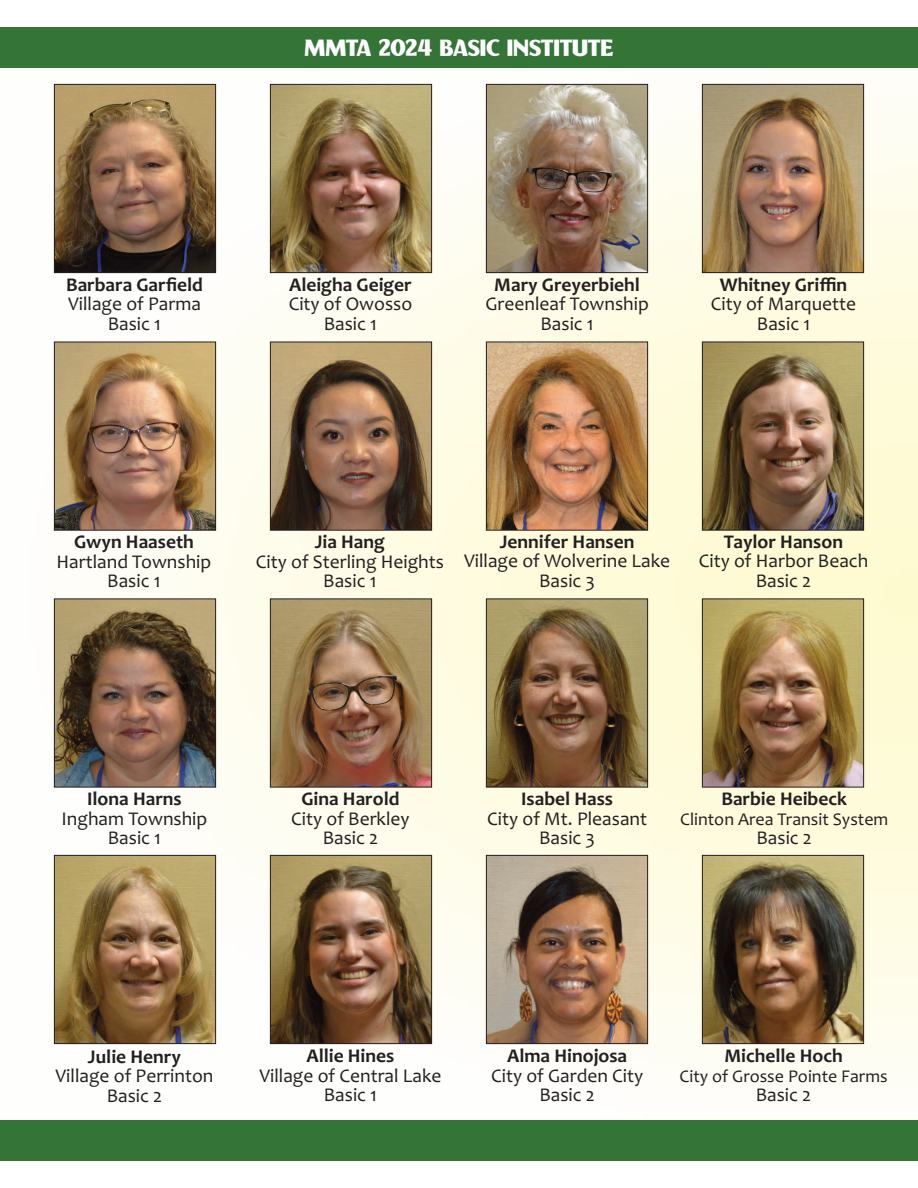
<style>
.page{position:relative;width:918px;height:1188px;background:#fff}
.page>*{position:absolute;margin:0;border:0;box-sizing:border-box;transform-origin:0 0}
.t1{font:22.5px "Milanello Free";color:#fff}
.t2{font:19.5px/19.5px "Candara";color:#231f20;text-align:center}
.t3{font:700 19.5px "Candara";color:#231f20}
.t4{font:18px "Candara";color:#231f20}
</style>
<div class="page">
<img style="left:53px;top:83px;width:865px;height:995px">
<img style="left:56px;top:86px;width:158px;height:185px">
<div style="left:54px;top:84px;width:162px;height:189px;border:1px solid #231f20"></div>
<img style="left:272px;top:86px;width:158px;height:185px">
<div style="left:270px;top:84px;width:162px;height:189px;border:1px solid #231f20"></div>
<img style="left:488px;top:86px;width:158px;height:185px">
<div style="left:486px;top:84px;width:162px;height:189px;border:1px solid #231f20"></div>
<img style="left:704px;top:86px;width:158px;height:185px">
<div style="left:702px;top:84px;width:162px;height:189px;border:1px solid #231f20"></div>
<img style="left:488px;top:344px;width:158px;height:185px">
<div style="left:486px;top:342px;width:162px;height:189px;border:1px solid #231f20"></div>
<img style="left:704px;top:344px;width:158px;height:185px">
<div style="left:702px;top:342px;width:162px;height:189px;border:1px solid #231f20"></div>
<img style="left:56px;top:600px;width:158px;height:186px">
<div style="left:54px;top:598px;width:162px;height:190px;border:1px solid #231f20"></div>
<img style="left:272px;top:600px;width:158px;height:186px">
<div style="left:270px;top:598px;width:162px;height:190px;border:1px solid #231f20"></div>
<img style="left:488px;top:600px;width:158px;height:186px">
<div style="left:486px;top:598px;width:162px;height:190px;border:1px solid #231f20"></div>
<img style="left:704px;top:600px;width:158px;height:186px">
<div style="left:702px;top:598px;width:162px;height:190px;border:1px solid #231f20"></div>
<img style="left:56px;top:857px;width:158px;height:185px">
<div style="left:54px;top:855px;width:162px;height:189px;border:1px solid #231f20"></div>
<img style="left:272px;top:857px;width:158px;height:185px">
<div style="left:270px;top:855px;width:162px;height:189px;border:1px solid #231f20"></div>
<img style="left:488px;top:857px;width:158px;height:185px">
<div style="left:486px;top:855px;width:162px;height:189px;border:1px solid #231f20"></div>
<img style="left:704px;top:857px;width:158px;height:185px">
<div style="left:702px;top:855px;width:162px;height:189px;border:1px solid #231f20"></div>
<img style="left:56px;top:344px;width:158px;height:185px">
<div style="left:54px;top:342px;width:162px;height:189px;border:1px solid #231f20"></div>
<img style="left:272px;top:344px;width:158px;height:185px">
<div style="left:270px;top:342px;width:162px;height:189px;border:1px solid #231f20"></div>
<div style="left:0;top:27px;width:918px;height:41px;background:#347437"></div>
<div style="left:0;top:1120px;width:918px;height:41px;background:#347437"></div>
<p class="t1" style="left:305px;top:35px;width:310px">MMTA 2024 BASIC INSTITUTE</p>
<p class="t3" style="left:66px;top:277px;width:138px">Barbara Garfield</p>
<p class="t2" style="left:68px;top:296px;width:134px">Village of Parma<br>Basic 1</p>
<p class="t3" style="left:289px;top:277px;width:124px">Aleigha Geiger</p>
<p class="t2" style="left:289px;top:296px;width:125px">City of Owosso<br>Basic 1</p>
<p class="t3" style="left:494px;top:277px;width:147px">Mary Greyerbiehl</p>
<p class="t2" style="left:485px;top:296px;width:165px">Greenleaf Township<br>Basic 1</p>
<p class="t3" style="left:720px;top:277px;width:129px">Whitney Griffin</p>
<p class="t2" style="left:711px;top:296px;width:147px">City of Marquette<br>Basic 1</p>
<p class="t3" style="left:74px;top:535px;width:121px">Gwyn Haaseth</p>
<p class="t2" style="left:57px;top:554px;width:156px">Hartland Township<br>Basic 1</p>
<p class="t3" style="left:315px;top:535px;width:72px">Jia Hang</p>
<p class="t2" style="left:256px;top:554px;width:190px">City of Sterling Heights<br>Basic 1</p>
<p class="t3" style="left:500px;top:535px;width:136px">Jennifer Hansen</p>
<p class="t2" style="left:464px;top:553px;width:208px">Village of Wolverine Lake<br>Basic 3</p>
<p class="t3" style="left:724px;top:535px;width:121px">Taylor Hanson</p>
<p class="t2" style="left:699px;top:553px;width:171px">City of Harbor Beach<br>Basic 2</p>
<p class="t3" style="left:87px;top:792px;width:96px">Ilona Harns</p>
<p class="t2" style="left:62px;top:811px;width:147px">Ingham Township<br>Basic 1</p>
<p class="t3" style="left:301px;top:792px;width:99px">Gina Harold</p>
<p class="t2" style="left:291px;top:811px;width:120px">City of Berkley<br>Basic 2</p>
<p class="t3" style="left:521px;top:792px;width:93px">Isabel Hass</p>
<p class="t2" style="left:487px;top:811px;width:161px">City of Mt. Pleasant<br>Basic 3</p>
<p class="t3" style="left:721px;top:792px;width:127px">Barbie Heibeck</p>
<p class="t4" style="left:680px;top:812px;width:210px">Clinton Area Transit System</p>
<p class="t2" style="left:756px;top:830px;width:57px">Basic 2</p>
<p class="t3" style="left:88px;top:1049px;width:94px">Julie Henry</p>
<p class="t2" style="left:56px;top:1068px;width:159px">Village of Perrinton<br>Basic 2</p>
<p class="t3" style="left:307px;top:1049px;width:89px">Allie Hines</p>
<p class="t2" style="left:259px;top:1068px;width:184px">Village of Central Lake<br>Basic 1</p>
<p class="t3" style="left:507px;top:1049px;width:122px">Alma Hinojosa</p>
<p class="t2" style="left:491px;top:1068px;width:154px">City of Garden City<br>Basic 2</p>
<p class="t3" style="left:724px;top:1049px;width:120px">Michelle Hoch</p>
<p class="t4" style="left:680px;top:1070px;width:210px">City of Grosse Pointe Farms</p>
<p class="t2" style="left:756px;top:1087px;width:57px">Basic 2</p>
</div>
